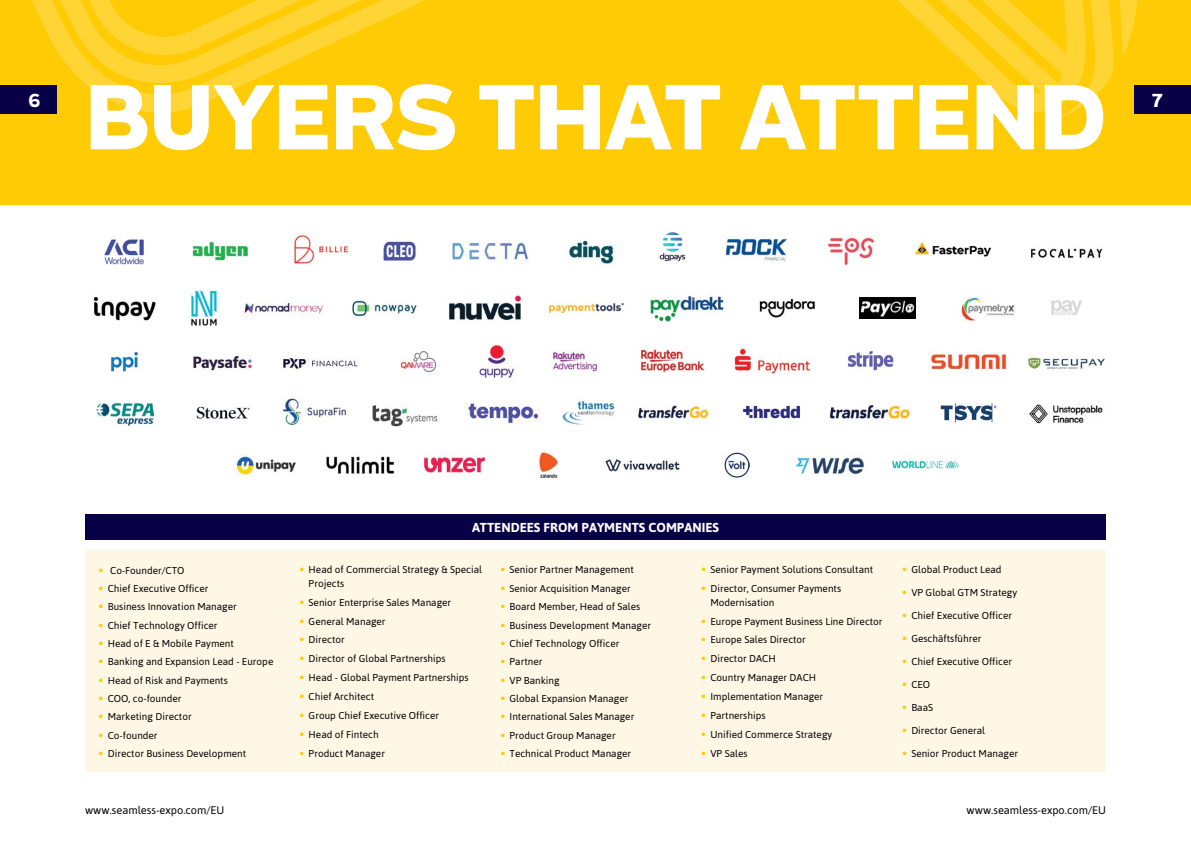
<style>
.page{position:relative;width:1191px;height:842px;background:#fff}
.page>*{position:absolute;margin:0;border:0;box-sizing:border-box;transform-origin:0 0}
.t1{font:700 88px "Blanc";color:#fff}
.t2{font:600 18px "Blanc";color:#fff}
.t3{font:700 13px "Asap";color:#fff}
.t4{font:11px "Asap";color:#000}
.t5{font:10px/13.2px "Asap";color:#000}
.s1{font-family:"Univers LT Std";font-weight:700;color:#ffcb05}
</style>
<div class="page">
<svg style="left:0;top:0;width:1191px;height:204px;background:#fecc0b"></svg>
<div style="left:85px;top:514px;width:1021px;height:26px;background:#080046"></div>
<div style="left:85px;top:550px;width:1021px;height:221px;background:#fff7e5"></div>
<img style="left:103px;top:239px;width:41px;height:26px">
<img style="left:192px;top:241px;width:55px;height:20px">
<img style="left:294px;top:233px;width:55px;height:31px">
<img style="left:383px;top:241px;width:33px;height:20px">
<img style="left:451px;top:241px;width:77px;height:20px">
<img style="left:568px;top:240px;width:46px;height:24px">
<img style="left:659px;top:230px;width:27px;height:32px">
<img style="left:725px;top:238px;width:63px;height:23px">
<img style="left:824px;top:234px;width:51px;height:32px">
<img style="left:913px;top:239px;width:78px;height:18px">
<img style="left:1031px;top:248px;width:71px;height:10px">
<img style="left:111px;top:351px;width:27px;height:21px">
<img style="left:193px;top:356px;width:59px;height:15px">
<img style="left:283px;top:358px;width:75px;height:11px">
<img style="left:400px;top:351px;width:37px;height:22px">
<img style="left:477px;top:344px;width:39px;height:36px">
<img style="left:551px;top:350px;width:48px;height:22px">
<img style="left:640px;top:347px;width:65px;height:25px">
<img style="left:734px;top:346px;width:77px;height:28px">
<img style="left:846px;top:350px;width:48px;height:21px">
<img style="left:931px;top:353px;width:76px;height:18px">
<img style="left:1027px;top:357px;width:78px;height:12px">
<img style="left:96px;top:398px;width:57px;height:28px">
<img style="left:196px;top:406px;width:54px;height:13px">
<img style="left:282px;top:397px;width:64px;height:29px">
<img style="left:372px;top:405px;width:66px;height:22px">
<img style="left:468px;top:403px;width:72px;height:21px">
<img style="left:562px;top:398px;width:52px;height:27px">
<img style="left:638px;top:405px;width:71px;height:14px">
<img style="left:742px;top:402px;width:58px;height:17px">
<img style="left:830px;top:405px;width:79px;height:14px">
<img style="left:940px;top:403px;width:57px;height:20px">
<img style="left:1029px;top:404px;width:74px;height:20px">
<img style="left:235px;top:456px;width:61px;height:19px">
<img style="left:326px;top:456px;width:68px;height:18px">
<img style="left:423px;top:457px;width:62px;height:16px">
<img style="left:538px;top:452px;width:20px;height:26px">
<img style="left:605px;top:459px;width:75px;height:13px">
<img style="left:724px;top:452px;width:25px;height:25px">
<img style="left:791px;top:455px;width:73px;height:20px">
<img style="left:892px;top:459px;width:66px;height:12px">
<img style="left:93px;top:296px;width:63px;height:25px">
<img style="left:244px;top:302px;width:79px;height:13px">
<img style="left:352px;top:300px;width:65px;height:17px">
<img style="left:449px;top:295px;width:73px;height:25px">
<img style="left:548px;top:300px;width:76px;height:14px">
<img style="left:647px;top:293px;width:77px;height:29px">
<img style="left:759px;top:298px;width:56px;height:20px">
<img style="left:859px;top:297px;width:57px;height:21px">
<img style="left:961px;top:295px;width:54px;height:26px">
<img style="left:1051px;top:300px;width:31px;height:15px">
<img style="left:187px;top:289px;width:31px;height:37px">
<div style="left:0;top:85px;width:57px;height:28px;background:#080046"></div>
<div style="left:1134px;top:85px;width:57px;height:28px;background:#080046"></div>
<h1 class="t1" style="left:85px;top:59px;width:1022px">BUYERS THAT ATTEND</h1>
<h2 class="t2" style="left:28px;top:88px;width:13px">6</h2>
<h2 class="t2" style="left:1152px;top:88px;width:12px">7</h2>
<p class="t5" style="left:99px;top:563px;width:87px"><span class="s1">•</span> Co-Founder/CTO</p>
<p class="t5" style="left:99px;top:582px;width:111px"><span class="s1">•</span> Chief Executive Officer</p>
<p class="t5" style="left:99px;top:600px;width:139px"><span class="s1">•</span> Business Innovation Manager</p>
<p class="t5" style="left:99px;top:618px;width:120px"><span class="s1">•</span> Chief Technology Officer</p>
<p class="t5" style="left:99px;top:637px;width:136px"><span class="s1">•</span> Head of E &amp; Mobile Payment</p>
<p class="t5" style="left:99px;top:655px;width:176px"><span class="s1">•</span> Banking and Expansion Lead - Europe</p>
<p class="t5" style="left:99px;top:673px;width:130px"><span class="s1">•</span> Head of Risk and Payments</p>
<p class="t5" style="left:99px;top:692px;width:84px"><span class="s1">•</span> COO, co-founder</p>
<p class="t5" style="left:99px;top:710px;width:94px"><span class="s1">•</span> Marketing Director</p>
<p class="t5" style="left:99px;top:728px;width:60px"><span class="s1">•</span> Co-founder</p>
<p class="t5" style="left:99px;top:747px;width:148px"><span class="s1">•</span> Director Business Development</p>
<h3 class="t3" style="left:472px;top:520px;width:248px">ATTENDEES FROM PAYMENTS COMPANIES</h3>
<p class="t5" style="left:309px;top:563px;width:175px;text-indent:-8px"><span class="s1">•</span> Head of Commercial Strategy &amp; Special<br>Projects</p>
<p class="t5" style="left:300px;top:595px;width:153px"><span class="s1">•</span> Senior Enterprise Sales Manager</p>
<p class="t5" style="left:300px;top:614px;width:87px"><span class="s1">•</span> General Manager</p>
<p class="t5" style="left:300px;top:633px;width:46px"><span class="s1">•</span> Director</p>
<p class="t5" style="left:300px;top:652px;width:147px"><span class="s1">•</span> Director of Global Partnerships</p>
<p class="t5" style="left:300px;top:671px;width:170px"><span class="s1">•</span> Head - Global Payment Partnerships</p>
<p class="t5" style="left:300px;top:690px;width:76px"><span class="s1">•</span> Chief Architect</p>
<p class="t5" style="left:300px;top:709px;width:140px"><span class="s1">•</span> Group Chief Executive Officer</p>
<p class="t5" style="left:300px;top:728px;width:80px"><span class="s1">•</span> Head of Fintech</p>
<p class="t5" style="left:300px;top:747px;width:86px"><span class="s1">•</span> Product Manager</p>
<p class="t5" style="left:501px;top:563px;width:134px"><span class="s1">•</span> Senior Partner Management</p>
<p class="t5" style="left:501px;top:582px;width:131px"><span class="s1">•</span> Senior Acquisition Manager</p>
<p class="t5" style="left:501px;top:600px;width:141px"><span class="s1">•</span> Board Member, Head of Sales</p>
<p class="t5" style="left:501px;top:618px;width:152px"><span class="s1">•</span> Business Development Manager</p>
<p class="t5" style="left:501px;top:637px;width:120px"><span class="s1">•</span> Chief Technology Officer</p>
<p class="t5" style="left:501px;top:655px;width:43px"><span class="s1">•</span> Partner</p>
<p class="t5" style="left:501px;top:673px;width:60px"><span class="s1">•</span> VP Banking</p>
<p class="t5" style="left:501px;top:692px;width:129px"><span class="s1">•</span> Global Expansion Manager</p>
<p class="t5" style="left:501px;top:710px;width:135px"><span class="s1">•</span> International Sales Manager</p>
<p class="t5" style="left:501px;top:728px;width:116px"><span class="s1">•</span> Product Group Manager</p>
<p class="t5" style="left:501px;top:747px;width:132px"><span class="s1">•</span> Technical Product Manager</p>
<p class="t5" style="left:702px;top:563px;width:173px"><span class="s1">•</span> Senior Payment Solutions Consultant</p>
<p class="t5" style="left:710px;top:582px;width:132px;text-indent:-8px"><span class="s1">•</span> Director, Consumer Payments<br>Modernisation</p>
<p class="t5" style="left:702px;top:614px;width:182px"><span class="s1">•</span> Europe Payment Business Line Director</p>
<p class="t5" style="left:702px;top:633px;width:106px"><span class="s1">•</span> Europe Sales Director</p>
<p class="t5" style="left:702px;top:652px;width:75px"><span class="s1">•</span> Director DACH</p>
<p class="t5" style="left:702px;top:671px;width:116px"><span class="s1">•</span> Country Manager DACH</p>
<p class="t5" style="left:702px;top:690px;width:123px"><span class="s1">•</span> Implementation Manager</p>
<p class="t5" style="left:702px;top:709px;width:65px"><span class="s1">•</span> Partnerships</p>
<p class="t5" style="left:702px;top:728px;width:132px"><span class="s1">•</span> Unified Commerce Strategy</p>
<p class="t5" style="left:702px;top:747px;width:47px"><span class="s1">•</span> VP Sales</p>
<p class="t5" style="left:902px;top:563px;width:100px"><span class="s1">•</span> Global Product Lead</p>
<p class="t5" style="left:902px;top:586px;width:116px"><span class="s1">•</span> VP Global GTM Strategy</p>
<p class="t5" style="left:902px;top:609px;width:111px"><span class="s1">•</span> Chief Executive Officer</p>
<p class="t5" style="left:902px;top:632px;width:80px"><span class="s1">•</span> Geschäftsführer</p>
<p class="t5" style="left:902px;top:655px;width:111px"><span class="s1">•</span> Chief Executive Officer</p>
<p class="t5" style="left:902px;top:678px;width:29px"><span class="s1">•</span> CEO</p>
<p class="t5" style="left:902px;top:701px;width:32px"><span class="s1">•</span> BaaS</p>
<p class="t5" style="left:902px;top:724px;width:84px"><span class="s1">•</span> Director General</p>
<p class="t5" style="left:902px;top:747px;width:117px"><span class="s1">•</span> Senior Product Manager</p>
<p class="t4" style="left:85px;top:803px;width:141px">www.seamless-expo.com/EU</p>
<p class="t4" style="left:966px;top:803px;width:141px">www.seamless-expo.com/EU</p>
</div>
